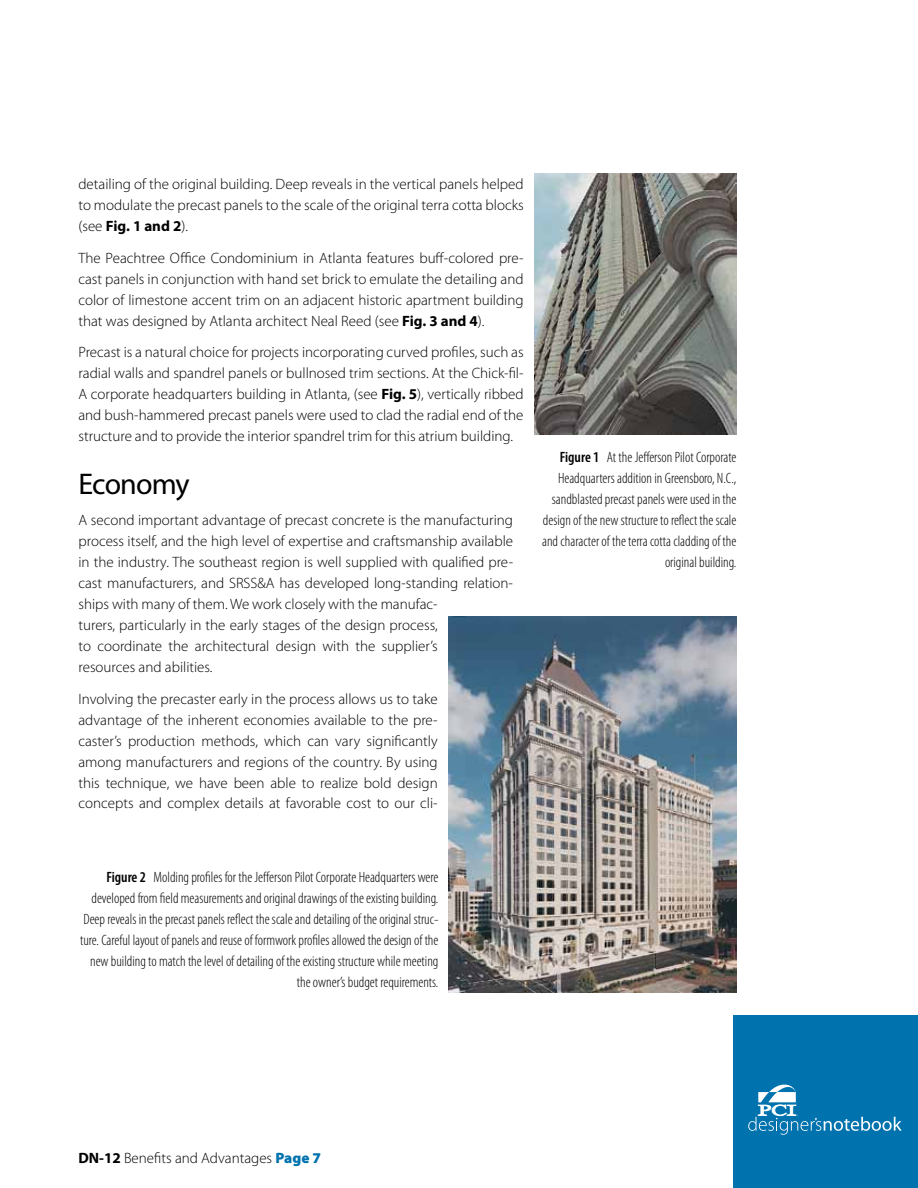
<style>
.page{position:relative;width:918px;height:1188px;background:#fff}
.page>*{position:absolute;margin:0;border:0;box-sizing:border-box;transform-origin:0 0}
.t1{font:30px "Myriad Pro";letter-spacing:-.03em;color:#000}
.t2{font:300 15px/21px "Myriad Pro";color:#000;text-align:justify}
.t3{font:300 condensed 15px/21px "Myriad Pro";color:#000;text-align:right}
.s1{font-weight:700}
.s2{font-weight:600}
.s3{font-weight:900;color:#0073ae}
</style>
<div class="page">
<div style="left:733px;top:1015px;width:185px;height:173px;background:#0073ae"></div>
<svg style="left:748px;top:1084px;width:154px;height:51px"></svg>
<img style="left:535px;top:173px;width:201px;height:262px">
<img style="left:448px;top:617px;width:288px;height:376px">
<p class="t2" style="left:78px;top:173px;width:447px">detailing of the original building. Deep reveals in the vertical panels helped to modulate the precast panels to the scale of the original terra cotta blocks (see <span class="s1">Fig. 1 and 2</span>).</p>
<p class="t2" style="left:78px;top:247px;width:447px">The Peachtree Office Condominium in Atlanta features buff-colored pre&shy;cast panels in conjunction with hand set brick to emulate the detailing and color of limestone accent trim on an adjacent historic apartment building that was designed by Atlanta architect Neal Reed (see <span class="s1">Fig. 3 and 4</span>).</p>
<p class="t2" style="left:78px;top:341px;width:447px">Precast is a natural choice for projects incorporating curved profiles, such as radial walls and spandrel panels or bullnosed trim sections. At the Chick-fil-A corporate headquarters building in Atlanta, (see <span class="s1">Fig. 5</span>), vertically ribbed and bush-hammered precast panels were used to clad the radial end of the structure and to provide the interior spandrel trim for this atrium building.</p>
<h1 class="t1" style="left:78px;top:465px;width:113px">Economy</h1>
<p class="t2" style="left:78px;top:509px;width:436px;text-align:left">A second important advantage of precast concrete is the manufacturing process itself, and the high level of expertise and craftsmanship available in the industry. The southeast region is well supplied with qualified pre&shy;cast manufacturers, and SRSS&amp;A has developed long-standing relation&shy;ships with many of them. We work closely with the manufac-<br>turers, particularly in the early stages of the design process,<br>to coordinate the architectural design with the supplier’s<br>resources and abilities.</p>
<p class="t2" style="left:78px;top:688px;width:361px">Involving the precaster early in the process allows us to take advantage of the inherent economies available to the pre&shy;caster’s production methods, which can vary significantly among manufacturers and regions of the country. By using this technique, we have been able to realize bold design concepts and complex details at favorable cost to our cli-</p>
<p class="t3" style="left:542px;top:446px;width:196px"><span class="s2">Figure 1</span> At the Jefferson Pilot Corporate Headquarters addition in Greensboro, N.C., sandblasted precast panels were used in the design of the new structure to reflect the scale and character of the terra cotta cladding of the original building.</p>
<p class="t3" style="left:80px;top:866px;width:360px"><span class="s2">Figure 2</span> Molding profiles for the Jefferson Pilot Corporate Headquarters were developed from field measurements and original drawings of the existing building.<br>Deep reveals in the precast panels reflect the scale and detailing of the original struc&shy;ture. Careful layout of panels and reuse of formwork profiles allowed the design of the new building to match the level of detailing of the existing structure while meeting the owner’s budget requirements.</p>
<p class="t2" style="left:78px;top:1148px;width:244px"><span class="s1">DN-12</span> Benefits and Advantages <span class="s3">Page 7</span></p>
</div>
